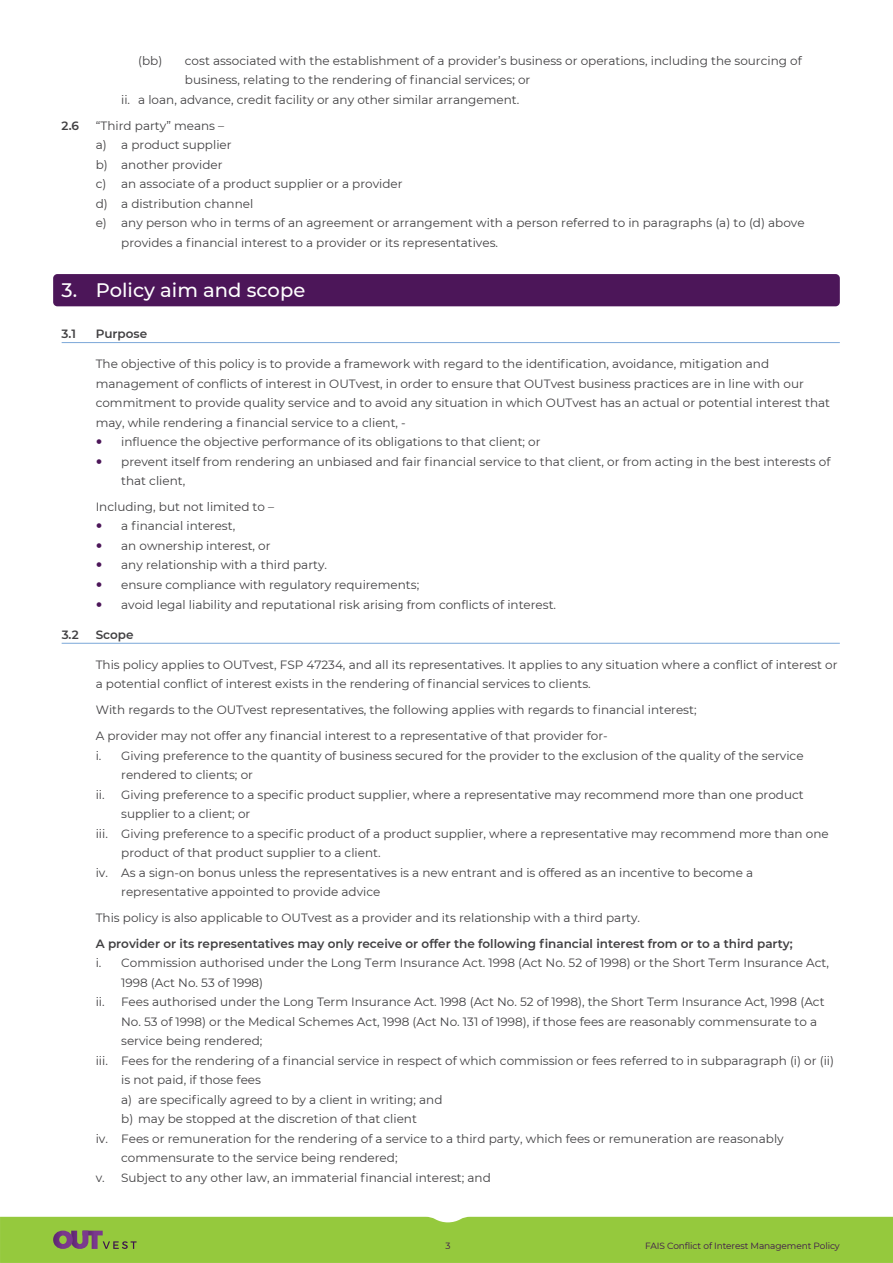
<style>
.page{position:relative;width:893px;height:1263px;background:#fff}
.page>*{position:absolute;margin:0;border:0;box-sizing:border-box;transform-origin:0 0}
.t1{font:500 19.5px "Montserrat";color:#fff}
.t2{font:12px/19.5px "Montserrat";color:#414042}
.t3{font:600 12px "Montserrat";color:#414042}
.t4{font:9px "Montserrat";letter-spacing:-.01em;color:#3d134b}
</style>
<div class="page">
<div style="left:0;top:1217px;width:893px;height:46px;background:#95c93d"></div>
<div style="left:53px;top:274px;width:787px;height:32px;background:#4c1659;border-radius:4px"></div>
<hr style="left:62px;top:342px;width:778px;height:1px;background:#7ba7d8">
<hr style="left:62px;top:643px;width:778px;height:1px;background:#7ba7d8">
<p class="t2" style="left:138px;top:50px;width:665px">(bb) cost associated with the establishment of a provider’s business or operations, including the sourcing of</p>
<p class="t2" style="left:185px;top:70px;width:347px">business, relating to the rendering of financial services; or</p>
<p class="t2" style="left:121px;top:89px;width:400px">ii. a loan, advance, credit facility or any other similar arrangement.</p>
<p class="t3" style="left:62px;top:117px;width:19px">2.6</p>
<p class="t2" style="left:96px;top:115px;width:130px">“Third party” means –</p>
<p class="t2" style="left:96px;top:135px;width:137px">a) a product supplier</p>
<p class="t2" style="left:96px;top:154px;width:128px">b) another provider</p>
<p class="t2" style="left:96px;top:174px;width:308px">c) an associate of a product supplier or a provider</p>
<p class="t2" style="left:96px;top:193px;width:159px">d) a distribution channel</p>
<p class="t2" style="left:96px;top:213px;width:710px">e) any person who in terms of an agreement or arrangement with a person referred to in paragraphs (a) to (d) above</p>
<p class="t2" style="left:121px;top:232px;width:378px">provides a financial interest to a provider or its representatives.</p>
<h1 class="t1" style="left:62px;top:277px;width:245px">3. Policy aim and scope</h1>
<p class="t3" style="left:62px;top:325px;width:16px">3.1</p>
<p class="t3" style="left:96px;top:325px;width:53px">Purpose</p>
<p class="t2" style="left:96px;top:354px;width:675px">The objective of this policy is to provide a framework with regard to the identification, avoidance, mitigation and</p>
<p class="t2" style="left:96px;top:373px;width:710px">management of conflicts of interest in OUTvest, in order to ensure that OUTvest business practices are in line with our</p>
<p class="t2" style="left:96px;top:393px;width:736px">commitment to provide quality service and to avoid any situation in which OUTvest has an actual or potential interest that</p>
<p class="t2" style="left:96px;top:412px;width:312px">may, while rendering a financial service to a client, -</p>
<p class="t2" style="left:121px;top:432px;width:421px">influence the objective performance of its obligations to that client; or</p>
<p class="t2" style="left:121px;top:451px;width:711px">prevent itself from rendering an unbiased and fair financial service to that client, or from acting in the best interests of</p>
<p class="t2" style="left:121px;top:471px;width:66px">that client,</p>
<p class="t2" style="left:121px;top:496px;width:436px;text-indent:-26px">Including, but not limited to –<br>a financial interest,<br>an ownership interest, or<br>any relationship with a third party.<br>ensure compliance with regulatory requirements;<br>avoid legal liability and reputational risk arising from conflicts of interest.</p>
<p class="t3" style="left:62px;top:626px;width:19px">3.2</p>
<p class="t3" style="left:96px;top:626px;width:39px">Scope</p>
<p class="t2" style="left:96px;top:654px;width:743px">This policy applies to OUTvest, FSP 47234, and all its representatives. It applies to any situation where a conflict of interest or a potential conflict of interest exists in the rendering of financial services to clients.</p>
<p class="t2" style="left:96px;top:696px;width:602px;line-height:26px">With regards to the OUTvest representatives, the following applies with regards to financial interest;<br>A provider may not offer any financial interest to a representative of that provider for-</p>
<p class="t2" style="left:96px;top:745px;width:709px">i. Giving preference to the quantity of business secured for the provider to the exclusion of the quality of the service</p>
<p class="t2" style="left:121px;top:765px;width:133px">rendered to clients; or</p>
<p class="t2" style="left:96px;top:784px;width:709px">ii. Giving preference to a specific product supplier, where a representative may recommend more than one product</p>
<p class="t2" style="left:121px;top:804px;width:131px">supplier to a client; or</p>
<p class="t2" style="left:96px;top:823px;width:734px">iii. Giving preference to a specific product of a product supplier, where a representative may recommend more than one</p>
<p class="t2" style="left:121px;top:843px;width:261px">product of that product supplier to a client.</p>
<p class="t2" style="left:96px;top:862px;width:659px">iv. As a sign-on bonus unless the representatives is a new entrant and is offered as an incentive to become a</p>
<p class="t2" style="left:121px;top:882px;width:261px">representative appointed to provide advice</p>
<p class="t2" style="left:96px;top:907px;width:546px">This policy is also applicable to OUTvest as a provider and its relationship with a third party.</p>
<p class="t3" style="left:96px;top:935px;width:698px">A provider or its representatives may only receive or offer the following financial interest from or to a third party;</p>
<p class="t2" style="left:96px;top:953px;width:735px">i. Commission authorised under the Long Term Insurance Act. 1998 (Act No. 52 of 1998) or the Short Term Insurance Act,</p>
<p class="t2" style="left:121px;top:972px;width:144px">1998 (Act No. 53 of 1998)</p>
<p class="t2" style="left:96px;top:992px;width:730px">ii. Fees authorised under the Long Term Insurance Act. 1998 (Act No. 52 of 1998), the Short Term Insurance Act, 1998 (Act</p>
<p class="t2" style="left:121px;top:1011px;width:697px">No. 53 of 1998) or the Medical Schemes Act, 1998 (Act No. 131 of 1998), if those fees are reasonably commensurate to a</p>
<p class="t2" style="left:121px;top:1031px;width:143px">service being rendered;</p>
<p class="t2" style="left:96px;top:1050px;width:740px">iii. Fees for the rendering of a financial service in respect of which commission or fees referred to in subparagraph (i) or (ii)</p>
<p class="t2" style="left:121px;top:1070px;width:141px">is not paid, if those fees</p>
<p class="t2" style="left:121px;top:1089px;width:323px">a) are specifically agreed to by a client in writing; and</p>
<p class="t2" style="left:121px;top:1109px;width:297px">b) may be stopped at the discretion of that client</p>
<p class="t2" style="left:96px;top:1128px;width:689px">iv. Fees or remuneration for the rendering of a service to a third party, which fees or remuneration are reasonably</p>
<p class="t2" style="left:121px;top:1148px;width:278px">commensurate to the service being rendered;</p>
<p class="t2" style="left:96px;top:1167px;width:397px">v. Subject to any other law, an immaterial financial interest; and</p>
<p class="t4" style="left:445px;top:1239px;width:7px">3</p>
<p class="t4" style="left:645px;top:1239px;width:196px">FAIS Conflict of Interest Management Policy</p>
</div>
